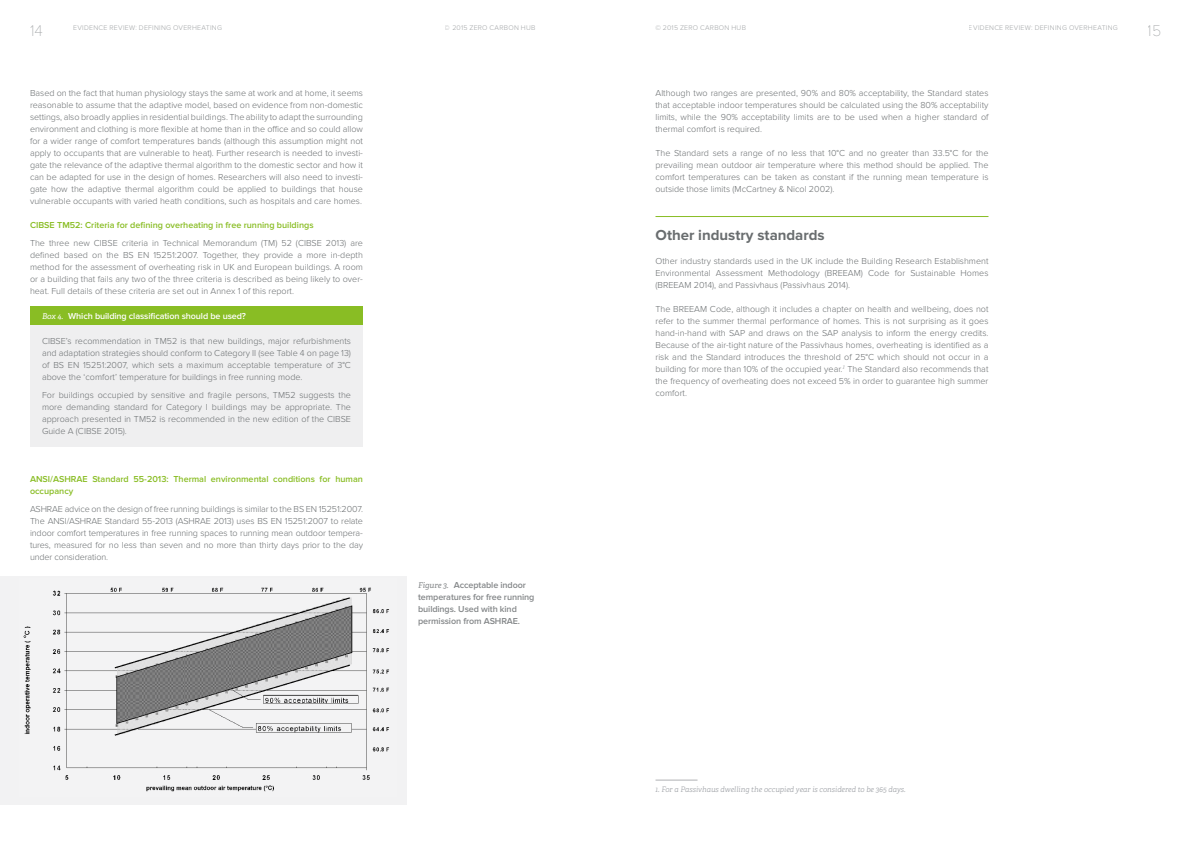
<style>
.page{position:relative;width:1191px;height:842px;background:#fff}
.page>*{position:absolute;margin:0;border:0;box-sizing:border-box;transform-origin:0 0}
.t1{font:100 16px "Proxima Nova T";color:#a0a3a5}
.t2{font:700 15px "Proxima Nova";color:#696d6f}
.t3{font:300 9px/12px "Proxima Nova";color:#696d6f;text-align:justify}
.t4{font:600 9px/12px "Proxima Nova";color:#89bd24}
.t5{font:600 9px/12px "Proxima Nova";letter-spacing:-.01em;color:#848789}
.t6{font:600 9px "Proxima Nova";letter-spacing:-.01em;color:#fff}
.t7{font:italic 300 7.5px "Adelle";color:#9c9fa4}
.t8{font:300 7px "Proxima Nova";letter-spacing:.04em;color:#a0a3a5}
.s1{font-family:"Adelle";font-weight:400;font-style:italic;font-size:8px}
</style>
<div class="page">
<hr style="left:655px;top:216px;width:333px;height:1px;background:#89bd24">
<hr style="left:655px;top:780px;width:42px;height:1px;background:#afb1b3">
<div style="left:30px;top:306px;width:333px;height:19px;background:#89bd24"></div>
<div style="left:30px;top:325px;width:333px;height:121px;background:#efeff0"></div>
<div style="left:0;top:576px;width:406px;height:228px;background:#f2f2f3"></div>
<img style="left:23px;top:587px;width:367px;height:205px">
<p class="t8" style="left:73px;top:23px;width:150px">EVIDENCE REVIEW: DEFINING OVERHEATING</p>
<p class="t8" style="left:445px;top:23px;width:92px">© 2015 ZERO CARBON HUB</p>
<p class="t8" style="left:655px;top:23px;width:92px">© 2015 ZERO CARBON HUB</p>
<p class="t8" style="left:969px;top:23px;width:150px">EVIDENCE REVIEW: DEFINING OVERHEATING</p>
<h1 class="t1" style="left:30px;top:22px;width:14px">14</h1>
<h1 class="t1" style="left:1147px;top:22px;width:15px">15</h1>
<p class="t3" style="left:30px;top:87px;width:334px">Based on the fact that human physiology stays the same at work and at home, it seems reasonable to assume that the adaptive model, based on evidence from non-domestic settings, also broadly applies in residential buildings. The ability to adapt the surrounding environment and clothing is more flexible at home than in the office and so could allow for a wider range of comfort temperatures bands (although this assumption might not apply to occupants that are vulnerable to heat). Further research is needed to investi&shy;gate the relevance of the adaptive thermal algorithm to the domestic sector and how it can be adapted for use in the design of homes. Researchers will also need to investi&shy;gate how the adaptive thermal algorithm could be applied to buildings that house vulnerable occupants with varied heath conditions, such as hospitals and care homes.</p>
<p class="t4" style="left:30px;top:219px;width:285px">CIBSE TM52: Criteria for defining overheating in free running buildings</p>
<p class="t3" style="left:30px;top:237px;width:334px">The three new CIBSE criteria in Technical Memorandum (TM) 52 (CIBSE 2013) are defined based on the BS EN 15251:2007. Together, they provide a more in-depth method for the assessment of overheating risk in UK and European buildings. A room or a building that fails any two of the three criteria is described as being likely to over&shy;heat. Full details of these criteria are set out in Annex 1 of this report.</p>
<p class="t6" style="left:42px;top:311px;width:205px"><span class="s1">Box 4.</span> Which building classification should be used?</p>
<p class="t3" style="left:42px;top:335px;width:310px">CIBSE’s recommendation in TM52 is that new buildings, major refurbishments and adaptation strategies should conform to Category II (see Table 4 on page 13) of BS EN 15251:2007, which sets a maximum acceptable temperature of 3°C above the ‘comfort’ temperature for buildings in free running mode.</p>
<p class="t3" style="left:42px;top:389px;width:310px">For buildings occupied by sensitive and fragile persons, TM52 suggests the more demanding standard for Category I buildings may be appropriate. The approach presented in TM52 is recommended in the new edition of the CIBSE Guide A (CIBSE 2015).</p>
<p class="t4" style="left:30px;top:473px;width:334px">ANSI/ASHRAE Standard 55-2013: Thermal environmental conditions for human occupancy</p>
<p class="t3" style="left:30px;top:503px;width:334px">ASHRAE advice on the design of free running buildings is similar to the BS EN 15251:2007.<br>The ANSI/ASHRAE Standard 55-2013 (ASHRAE 2013) uses BS EN 15251:2007 to relate indoor comfort temperatures in free running spaces to running mean outdoor tempera&shy;tures, measured for no less than seven and no more than thirty days prior to the day under consideration.</p>
<p class="t5" style="left:418px;top:579px;width:118px"><span class="s1">Figure 3.</span> Acceptable indoor temperatures for free running buildings. Used with kind permission from ASHRAE.</p>
<p class="t3" style="left:655px;top:87px;width:334px">Although two ranges are presented, 90% and 80% acceptability, the Standard states that acceptable indoor temperatures should be calculated using the 80% acceptability limits, while the 90% acceptability limits are to be used when a higher standard of thermal comfort is required.</p>
<p class="t3" style="left:655px;top:147px;width:334px">The Standard sets a range of no less that 10°C and no greater than 33.5°C for the prevailing mean outdoor air temperature where this method should be applied. The comfort temperatures can be taken as constant if the running mean temperature is outside those limits (McCartney &amp; Nicol 2002).</p>
<h2 class="t2" style="left:655px;top:226px;width:171px">Other industry standards</h2>
<p class="t3" style="left:655px;top:255px;width:334px">Other industry standards used in the UK include the Building Research Establishment Environmental Assessment Methodology (BREEAM) Code for Sustainable Homes (BREEAM 2014), and Passivhaus (Passivhaus 2014).</p>
<p class="t3" style="left:655px;top:303px;width:334px">The BREEAM Code, although it includes a chapter on health and wellbeing, does not refer to the summer thermal performance of homes. This is not surprising as it goes hand-in-hand with SAP and draws on the SAP analysis to inform the energy credits.<br>Because of the air-tight nature of the Passivhaus homes, overheating is identified as a risk and the Standard introduces the threshold of 25°C which should not occur in a building for more than 10% of the occupied year.<sup>1</sup> The Standard also recommends that the frequency of overheating does not exceed 5% in order to guarantee high summer comfort.</p>
<p class="t7" style="left:655px;top:785px;width:251px">1. For a Passivhaus dwelling the occupied year is considered to be 365 days.</p>
</div>
